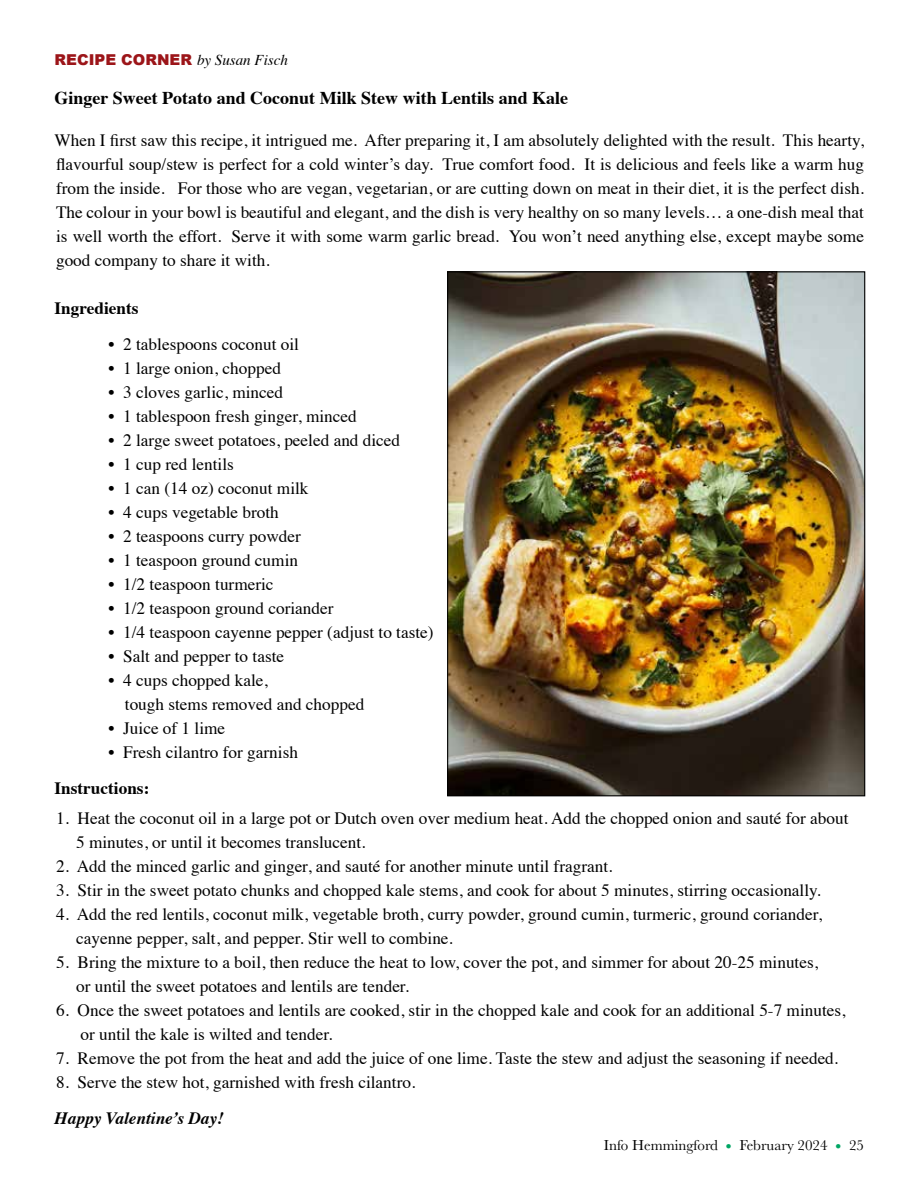
<style>
.page{position:relative;width:918px;height:1188px;background:#fff}
.page>*{position:absolute;margin:0;border:0;box-sizing:border-box;transform-origin:0 0}
.t1{font:700 18px "Times";color:#000}
.t2{font:17.25px/24px "Times";color:#000}
.t3{font:700 17.25px "Times";color:#000}
.t4{font:italic 700 17.25px "Times";color:#000}
.t5{font:15px "Baskerville";color:#000}
.t6{font:900 15px "Arial";color:#9c1519}
.s1{font-family:"Times";font-weight:400;font-style:italic;color:#000}
.s2{font-size:18px;color:#00a664}
</style>
<div class="page">
<img style="left:449px;top:273px;width:414px;height:521px">
<p class="t6" style="left:55px;top:49px;width:235px">RECIPE CORNER <span class="s1">by Susan Fisch</span></p>
<p class="t1" style="left:55px;top:81px;width:515px">Ginger Sweet Potato and Coconut Milk Stew with Lentils and Kale</p>
<p class="t2" style="left:55px;top:127px;width:811px;text-align:justify">When I first saw this recipe, it intrigued me. After preparing it, I am absolutely delighted with the result. This hearty, flavourful soup/stew is perfect for a cold winter’s day. True comfort food. It is delicious and feels like a warm hug from the inside. For those who are vegan, vegetarian, or are cutting down on meat in their diet, it is the perfect dish.<br>The colour in your bowl is beautiful and elegant, and the dish is very healthy on so many levels… a one-dish meal that is well worth the effort. Serve it with some warm garlic bread. You won’t need anything else, except maybe some good company to share it with.</p>
<p class="t3" style="left:55px;top:292px;width:86px">Ingredients</p>
<p class="t2" style="left:109px;top:331px;width:192px">• 2 tablespoons coconut oil</p>
<p class="t2" style="left:109px;top:355px;width:174px">• 1 large onion, chopped</p>
<p class="t2" style="left:109px;top:379px;width:176px">• 3 cloves garlic, minced</p>
<p class="t2" style="left:109px;top:403px;width:250px">• 1 tablespoon fresh ginger, minced</p>
<p class="t2" style="left:109px;top:427px;width:293px">• 2 large sweet potatoes, peeled and diced</p>
<p class="t2" style="left:109px;top:451px;width:127px">• 1 cup red lentils</p>
<p class="t2" style="left:109px;top:475px;width:202px">• 1 can (14 oz) coconut milk</p>
<p class="t2" style="left:109px;top:499px;width:172px">• 4 cups vegetable broth</p>
<p class="t2" style="left:109px;top:523px;width:194px">• 2 teaspoons curry powder</p>
<p class="t2" style="left:109px;top:547px;width:191px">• 1 teaspoon ground cumin</p>
<p class="t2" style="left:109px;top:571px;width:167px">• 1/2 teaspoon turmeric</p>
<p class="t2" style="left:109px;top:595px;width:226px">• 1/2 teaspoon ground coriander</p>
<p class="t2" style="left:109px;top:619px;width:327px">• 1/4 teaspoon cayenne pepper (adjust to taste)</p>
<p class="t2" style="left:109px;top:643px;width:177px">• Salt and pepper to taste</p>
<p class="t2" style="left:125px;top:667px;width:241px;text-indent:-16px">• 4 cups chopped kale,<br>tough stems removed and chopped</p>
<p class="t2" style="left:109px;top:715px;width:118px">• Juice of 1 lime</p>
<p class="t2" style="left:109px;top:739px;width:191px">• Fresh cilantro for garnish</p>
<p class="t3" style="left:55px;top:772px;width:96px">Instructions:</p>
<p class="t2" style="left:76px;top:805px;width:774px;text-indent:-20px">1. Heat the coconut oil in a large pot or Dutch oven over medium heat. Add the chopped onion and sauté for about<br>5 minutes, or until it becomes translucent.</p>
<p class="t2" style="left:56px;top:853px;width:558px">2. Add the minced garlic and ginger, and sauté for another minute until fragrant.</p>
<p class="t2" style="left:56px;top:877px;width:766px">3. Stir in the sweet potato chunks and chopped kale stems, and cook for about 5 minutes, stirring occasionally.</p>
<p class="t2" style="left:76px;top:901px;width:747px;text-indent:-20px">4. Add the red lentils, coconut milk, vegetable broth, curry powder, ground cumin, turmeric, ground coriander, cayenne pepper, salt, and pepper. Stir well to combine.</p>
<p class="t2" style="left:76px;top:949px;width:743px;text-indent:-20px">5. Bring the mixture to a boil, then reduce the heat to low, cover the pot, and simmer for about 20-25 minutes, or until the sweet potatoes and lentils are tender.</p>
<p class="t2" style="left:80px;top:997px;width:767px;text-indent:-24px">6. Once the sweet potatoes and lentils are cooked, stir in the chopped kale and cook for an additional 5-7 minutes, or until the kale is wilted and tender.</p>
<p class="t2" style="left:56px;top:1045px;width:784px">7. Remove the pot from the heat and add the juice of one lime. Taste the stew and adjust the seasoning if needed.</p>
<p class="t2" style="left:56px;top:1069px;width:361px">8. Serve the stew hot, garnished with fresh cilantro.</p>
<p class="t4" style="left:55px;top:1102px;width:171px">Happy Valentine’s Day!</p>
<p class="t5" style="left:604px;top:1136px;width:262px">Info Hemmingford <span class="s2">•</span> February 2024 <span class="s2">•</span> 25</p>
</div>
